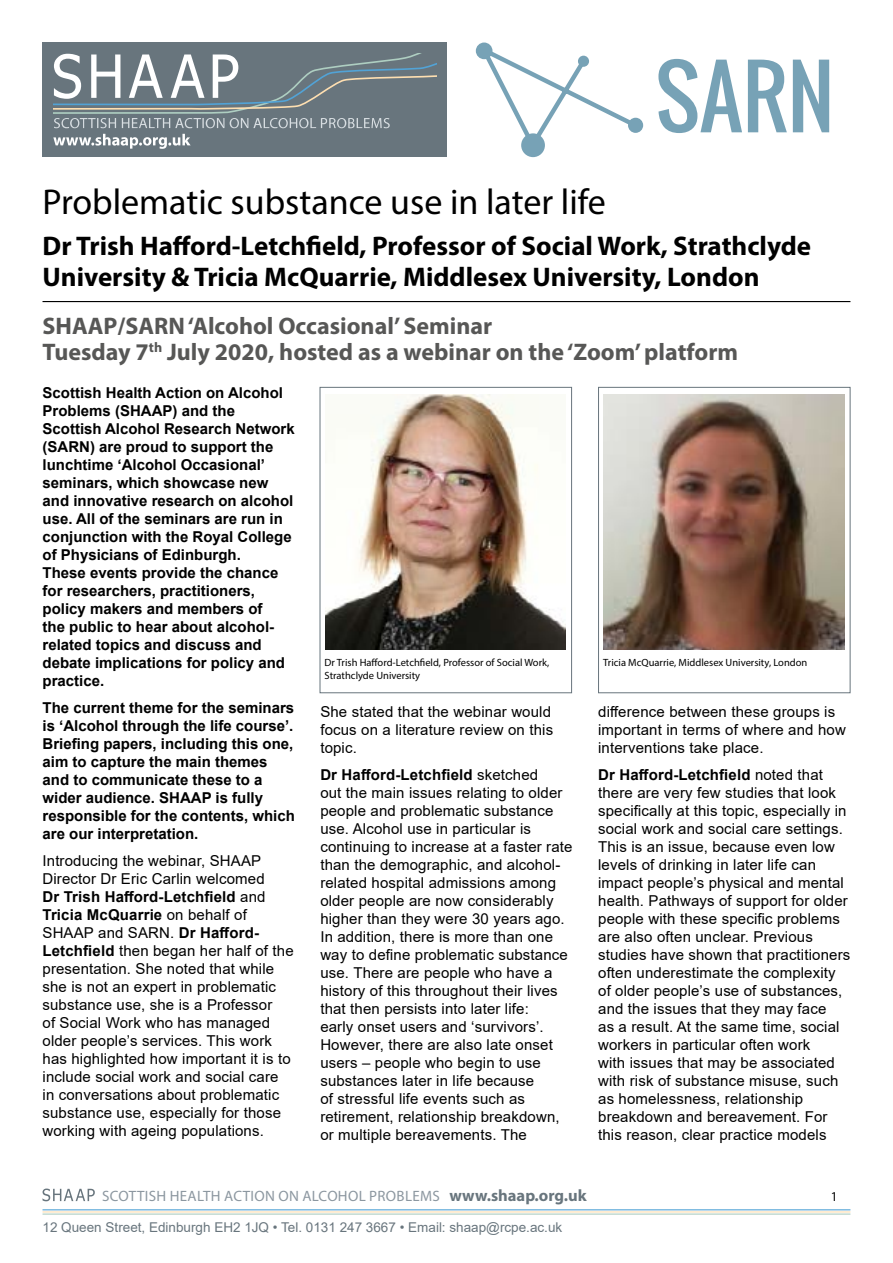
<style>
.page{position:relative;width:893px;height:1263px;background:#fff}
.page>*{position:absolute;margin:0;border:0;box-sizing:border-box;transform-origin:0 0}
.t1{font:36px "Myriad Pro";color:#000}
.t2{font:700 27px/31.5px "Myriad Pro";color:#000}
.t3{font:700 24px/25.5px "Myriad Pro";color:#575756}
.t4{font:15px/18px "Arial";letter-spacing:.01em;color:#000}
.t5{font:700 15px/18px "Arial";color:#000}
.t6{font:15px "Myriad Pro";letter-spacing:.02em;color:#8c97a0}
.t7{font:13.5px "Arial";color:#68757d}
.t8{font:13.5px "Myriad Pro";color:#000}
.t9{font:10.5px/13.5px "Myriad Pro";color:#000}
.s1{font-weight:700}
.s2{font-weight:700;font-size:16.5px;color:#68757d}
</style>
<div class="page">
<div style="left:43px;top:43px;width:404px;height:114px;background:#68757d"></div>
<svg style="left:53px;top:54px;width:383px;height:74px"></svg>
<svg style="left:53px;top:134px;width:138px;height:15px"></svg>
<hr style="left:43px;top:1209px;width:807px;height:1px;background:#52a3d6">
<hr style="left:43px;top:1211px;width:807px;height:1px;background:#fedfb1">
<hr style="left:43px;top:1213px;width:807px;height:1px;background:#aecec1">
<svg style="left:43px;top:1188px;width:52px;height:13px"></svg>
<hr style="left:43px;top:301px;width:807px;height:1px;background:#000">
<div style="left:320px;top:387px;width:252px;height:306px;border:1px solid #68757d"></div>
<img style="left:325px;top:394px;width:241px;height:255px">
<div style="left:628px;top:118px;width:15px;height:15px;background:#77a2b6;border-radius:50%"></div>
<div style="left:521px;top:133px;width:24px;height:24px;background:#77a2b6;border-radius:50%"></div>
<svg style="left:475px;top:42px;width:166px;height:112px"></svg>
<svg style="left:658px;top:59px;width:171px;height:74px"></svg>
<div style="left:598px;top:387px;width:252px;height:306px;border:1px solid #68757d"></div>
<img style="left:604px;top:394px;width:240px;height:255px">
<h1 class="t1" style="left:43px;top:180px;width:565px">Problematic substance use in later life</h1>
<h2 class="t2" style="left:43px;top:229px;width:770px">Dr Trish Hafford-Letchfield, Professor of Social Work, Strathclyde<br>University &amp; Tricia McQuarrie, Middlesex University, London</h2>
<h3 class="t3" style="left:43px;top:312px;width:697px">SHAAP/SARN ‘Alcohol Occasional’ Seminar<br>Tuesday 7<sup>th</sup> July 2020, hosted as a webinar on the ‘Zoom’ platform</h3>
<p class="t5" style="left:43px;top:384px;width:254px">Scottish Health Action on Alcohol<br>Problems (SHAAP) and the<br>Scottish Alcohol Research Network (SARN) are proud to support the lunchtime ‘Alcohol Occasional’ seminars, which showcase new and innovative research on alcohol use. All of the seminars are run in conjunction with the Royal College of Physicians of Edinburgh.<br>These events provide the chance for researchers, practitioners, policy makers and members of<br>the public to hear about alcohol&shy;related topics and discuss and debate implications for policy and practice.</p>
<p class="t5" style="left:43px;top:699px;width:254px">The current theme for the seminars is ‘Alcohol through the life course’.<br>Briefing papers, including this one, aim to capture the main themes and to communicate these to a wider audience. SHAAP is fully responsible for the contents, which are our interpretation.</p>
<p class="t4" style="left:43px;top:851px;width:253px">Introducing the webinar, SHAAP Director Dr Eric Carlin welcomed<br><span class="s1">Dr Trish Hafford-Letchfield</span> and <span class="s1">Tricia McQuarrie</span> on behalf of SHAAP and SARN. <span class="s1">Dr Hafford-Letchfield</span> then began her half of the presentation. She noted that while she is not an expert in problematic substance use, she is a Professor<br>of Social Work who has managed older people’s services. This work has highlighted how important it is to include social work and social care in conversations about problematic substance use, especially for those working with ageing populations.</p>
<p class="t9" style="left:325px;top:655px;width:226px">Dr Trish Hafford-Letchfield, Professor of Social Work,<br>Strathclyde University</p>
<p class="t9" style="left:603px;top:655px;width:206px">Tricia McQuarrie, Middlesex University, London</p>
<p class="t4" style="left:320px;top:702px;width:234px">She stated that the webinar would focus on a literature review on this topic.</p>
<p class="t4" style="left:320px;top:765px;width:254px"><span class="s1">Dr Hafford-Letchfield</span> sketched<br>out the main issues relating to older people and problematic substance use. Alcohol use in particular is continuing to increase at a faster rate than the demographic, and alcohol&shy;related hospital admissions among older people are now considerably higher than they were 30 years ago.<br>In addition, there is more than one way to define problematic substance use. There are people who have a history of this throughout their lives that then persists into later life:<br>early onset users and ‘survivors’.<br>However, there are also late onset users – people who begin to use substances later in life because<br>of stressful life events such as retirement, relationship breakdown, or multiple bereavements. The</p>
<p class="t4" style="left:598px;top:702px;width:249px">difference between these groups is important in terms of where and how interventions take place.</p>
<p class="t4" style="left:598px;top:765px;width:254px"><span class="s1">Dr Hafford-Letchfield</span> noted that there are very few studies that look specifically at this topic, especially in social work and social care settings.<br>This is an issue, because even low levels of drinking in later life can impact people’s physical and mental health. Pathways of support for older people with these specific problems are also often unclear. Previous studies have shown that practitioners often underestimate the complexity of older people’s use of substances, and the issues that they may face<br>as a result. At the same time, social workers in particular often work<br>with issues that may be associated with risk of substance misuse, such as homelessness, relationship breakdown and bereavement. For this reason, clear practice models</p>
<p class="t6" style="left:102px;top:1187px;width:486px">SCOTTISH HEALTH ACTION ON ALCOHOL PROBLEMS <span class="s2">www.shaap.org.uk</span></p>
<p class="t8" style="left:831px;top:1188px;width:8px">1</p>
<p class="t7" style="left:43px;top:1218px;width:521px">12 Queen Street, Edinburgh EH2 1JQ • Tel. 0131 247 3667 • Email: shaap@rcpe.ac.uk</p>
</div>
